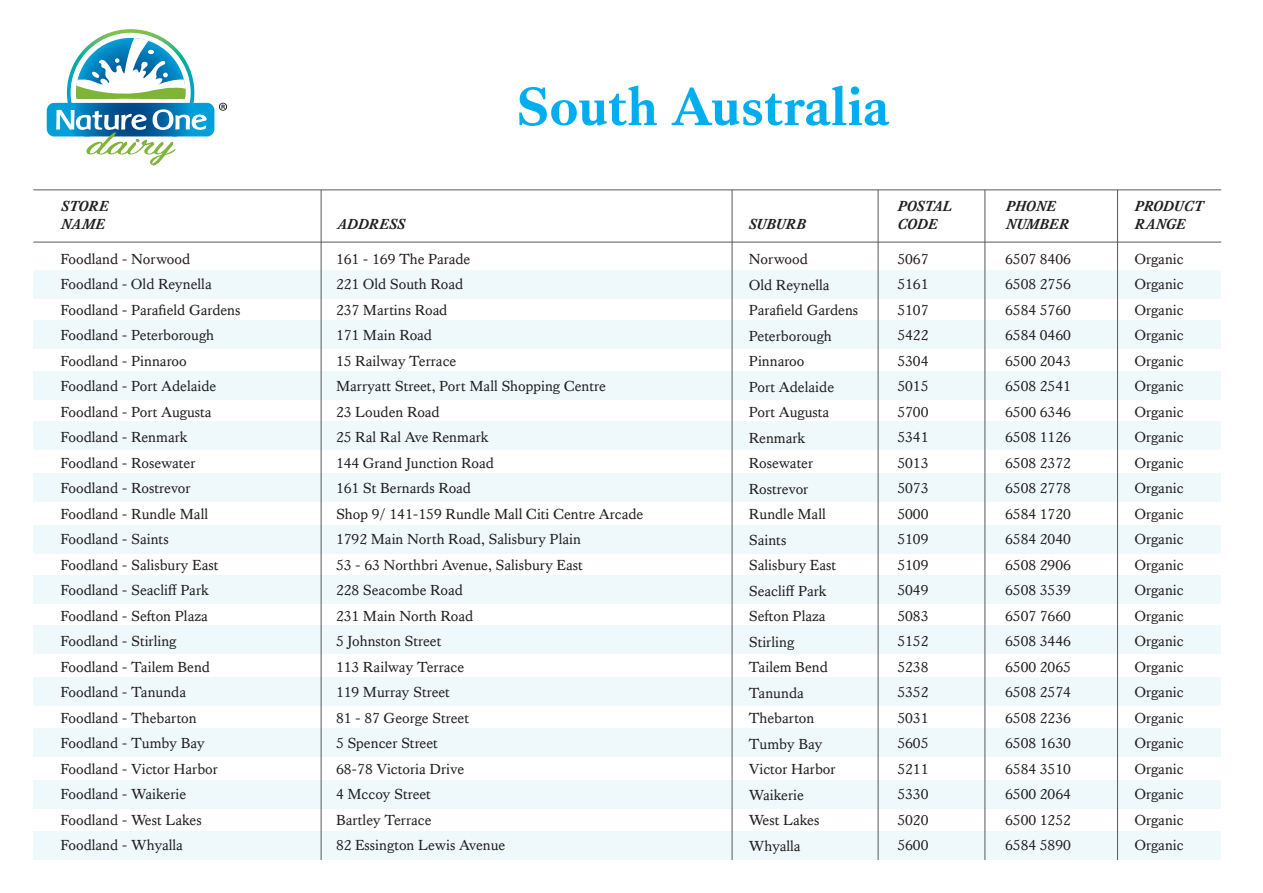
<style>
.page{position:relative;width:1263px;height:893px;background:#fff}
.page>*{position:absolute;margin:0;border:0;box-sizing:border-box;transform-origin:0 0}
.t1{font:700 55.2px "Kings Caslon";color:#00aeef}
.t2{font:15px/25.5px "Kings Caslon";color:#231f20}
.t3{font:italic 700 15px/18px "Kings Caslon";color:#231f20}
</style>
<div class="page">
<div style="left:33px;top:270px;width:1188px;height:28px;background:#eff9fc"></div>
<div style="left:33px;top:320px;width:1188px;height:28px;background:#eff9fc"></div>
<div style="left:33px;top:372px;width:1188px;height:28px;background:#eff9fc"></div>
<div style="left:33px;top:422px;width:1188px;height:28px;background:#eff9fc"></div>
<div style="left:33px;top:473px;width:1188px;height:29px;background:#eff9fc"></div>
<div style="left:33px;top:525px;width:1188px;height:28px;background:#eff9fc"></div>
<div style="left:33px;top:575px;width:1188px;height:28px;background:#eff9fc"></div>
<div style="left:33px;top:625px;width:1188px;height:28px;background:#eff9fc"></div>
<div style="left:33px;top:677px;width:1188px;height:28px;background:#eff9fc"></div>
<div style="left:33px;top:729px;width:1188px;height:28px;background:#eff9fc"></div>
<div style="left:33px;top:780px;width:1188px;height:28px;background:#eff9fc"></div>
<div style="left:33px;top:832px;width:1188px;height:28px;background:#eff9fc"></div>
<hr style="left:321px;top:190px;width:1px;height:670px;background:#57585a">
<hr style="left:878px;top:190px;width:1px;height:670px;background:#57585a">
<hr style="left:732px;top:190px;width:1px;height:670px;background:#57585a">
<hr style="left:984px;top:190px;width:1px;height:670px;background:#57585a">
<hr style="left:1117px;top:190px;width:1px;height:670px;background:#57585a">
<hr style="left:33px;top:242px;width:1188px;height:1px;background:#57585a">
<hr style="left:33px;top:189px;width:1188px;height:1px;background:#57585a">
<svg style="left:47px;top:29px;width:180px;height:136px"></svg>
<p class="t3" style="left:61px;top:197px;width:49px">STORE<br>NAME</p>
<h1 class="t1" style="left:516px;top:74px;width:375px">South Australia</h1>
<p class="t3" style="left:337px;top:215px;width:70px">ADDRESS</p>
<p class="t3" style="left:749px;top:215px;width:59px">SUBURB</p>
<p class="t3" style="left:898px;top:197px;width:56px">POSTAL<br>CODE</p>
<p class="t3" style="left:1006px;top:197px;width:65px">PHONE<br>NUMBER</p>
<p class="t3" style="left:1135px;top:197px;width:70px">PRODUCT<br>RANGE</p>
<p class="t2" style="left:60px;top:246px;width:182px">Foodland - Norwood<br>Foodland - Old Reynella<br>Foodland - Parafield Gardens<br>Foodland - Peterborough<br>Foodland - Pinnaroo<br>Foodland - Port Adelaide<br>Foodland - Port Augusta<br>Foodland - Renmark<br>Foodland - Rosewater<br>Foodland - Rostrevor<br>Foodland - Rundle Mall<br>Foodland - Saints<br>Foodland - Salisbury East<br>Foodland - Seacliff Park<br>Foodland - Sefton Plaza<br>Foodland - Stirling<br>Foodland - Tailem Bend<br>Foodland - Tanunda<br>Foodland - Thebarton<br>Foodland - Tumby Bay<br>Foodland - Victor Harbor<br>Foodland - Waikerie<br>Foodland - West Lakes<br>Foodland - Whyalla</p>
<p class="t2" style="left:336px;top:246px;width:309px">161 - 169 The Parade<br>221 Old South Road<br>237 Martins Road<br>171 Main Road<br>15 Railway Terrace<br>Marryatt Street, Port Mall Shopping Centre<br>23 Louden Road<br>25 Ral Ral Ave Renmark<br>144 Grand Junction Road<br>161 St Bernards Road<br>Shop 9/ 141-159 Rundle Mall Citi Centre Arcade<br>1792 Main North Road, Salisbury Plain<br>53 - 63 Northbri Avenue, Salisbury East<br>228 Seacombe Road<br>231 Main North Road<br>5 Johnston Street<br>113 Railway Terrace<br>119 Murray Street<br>81 - 87 George Street<br>5 Spencer Street<br>68-78 Victoria Drive<br>4 Mccoy Street<br>Bartley Terrace<br>82 Essington Lewis Avenue</p>
<p class="t2" style="left:749px;top:246px;width:111px">Norwood<br>Old Reynella<br>Parafield Gardens<br>Peterborough<br>Pinnaroo<br>Port Adelaide<br>Port Augusta<br>Renmark<br>Rosewater<br>Rostrevor<br>Rundle Mall<br>Saints<br>Salisbury East<br>Seacliff Park<br>Sefton Plaza<br>Stirling<br>Tailem Bend<br>Tanunda<br>Thebarton<br>Tumby Bay<br>Victor Harbor<br>Waikerie<br>West Lakes<br>Whyalla</p>
<p class="t2" style="left:897px;top:246px;width:33px;text-align:justify">5067<br>5161<br>5107<br>5422<br>5304<br>5015<br>5700<br>5341<br>5013<br>5073<br>5000<br>5109<br>5109<br>5049<br>5083<br>5152<br>5238<br>5352<br>5031<br>5605<br>5211<br>5330<br>5020<br>5600</p>
<p class="t2" style="left:1005px;top:246px;width:67px;text-align:justify">6507 8406<br>6508 2756<br>6584 5760<br>6584 0460<br>6500 2043<br>6508 2541<br>6500 6346<br>6508 1126<br>6508 2372<br>6508 2778<br>6584 1720<br>6584 2040<br>6508 2906<br>6508 3539<br>6507 7660<br>6508 3446<br>6500 2065<br>6508 2574<br>6508 2236<br>6508 1630<br>6584 3510<br>6500 2064<br>6500 1252<br>6584 5890</p>
<p class="t2" style="left:1134px;top:246px;width:51px;text-align:justify">Organic Organic Organic Organic Organic Organic Organic Organic Organic Organic Organic Organic Organic Organic Organic Organic Organic Organic Organic Organic Organic Organic Organic Organic</p>
</div>
